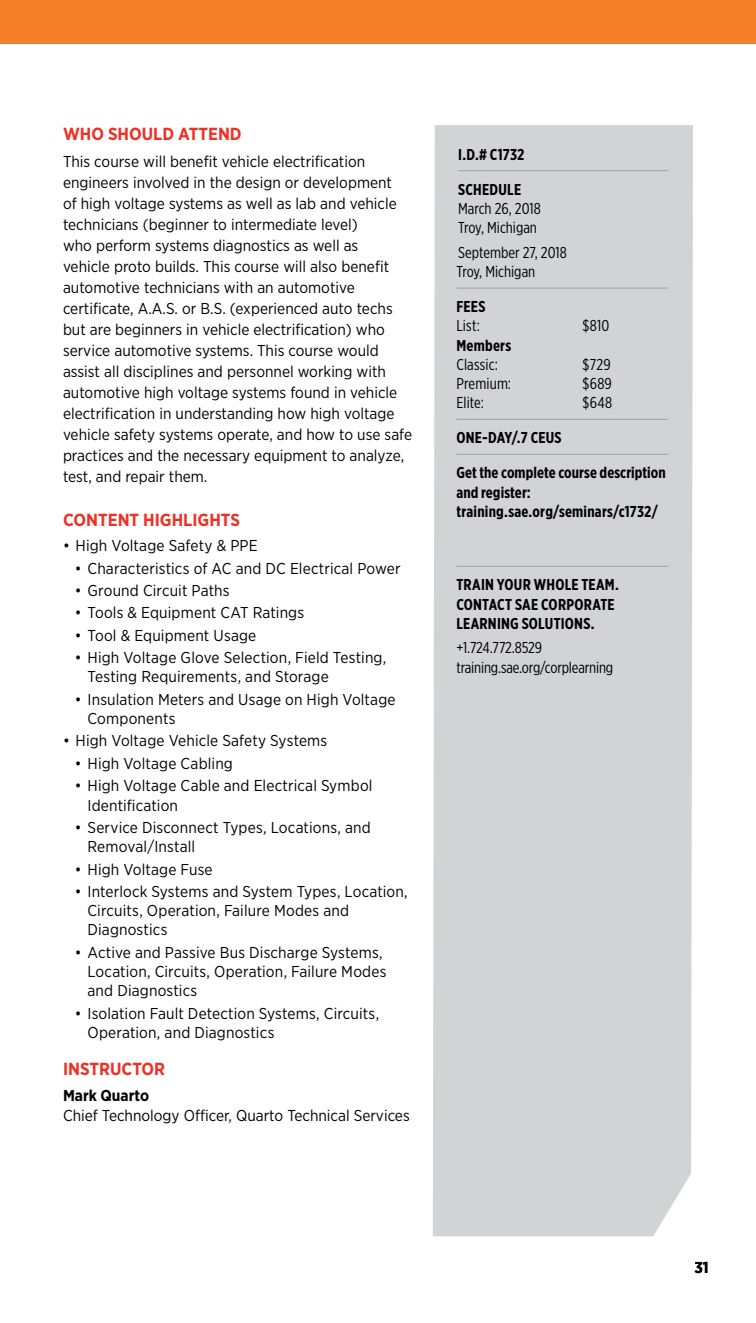
<style>
.page{position:relative;width:756px;height:1323px;background:#fff}
.page>*{position:absolute;margin:0;border:0;box-sizing:border-box;transform-origin:0 0}
.t1{font:700 17.5px "Gotham Narrow";color:#ee3124}
.t2{font:15.75px/21px "Gotham Narrow";color:#000}
.t3{font:700 15.75px/19.2px "Gotham X Narrow";letter-spacing:.01em;color:#000}
.t4{font:15.75px/19.2px "Gotham X Narrow";color:#000}
.t5{font:700 15.75px "Gotham Narrow";color:#000}
</style>
<div class="page">
<div style="left:0;top:0;width:756px;height:44px;background:#f57e29"></div>
<div style="left:433px;top:125px;width:260px;height:1111px;background:#d1d3d4"></div>
<hr style="left:458px;top:170px;width:210px;height:1px;background:#9d9fa2">
<hr style="left:456px;top:288px;width:212px;height:1px;background:#9d9fa2">
<hr style="left:456px;top:419px;width:212px;height:1px;background:#9d9fa2">
<hr style="left:456px;top:454px;width:212px;height:1px;background:#9d9fa2">
<hr style="left:456px;top:566px;width:212px;height:1px;background:#9d9fa2">
<p class="t1" style="left:63px;top:123px;width:180px">WHO SHOULD ATTEND</p>
<p class="t2" style="left:63px;top:150px;width:351px">This course will benefit vehicle electrification engineers involved in the design or development<br>of high voltage systems as well as lab and vehicle technicians (beginner to intermediate level)<br>who perform systems diagnostics as well as<br>vehicle proto builds. This course will also benefit automotive technicians with an automotive certificate, A.A.S. or B.S. (experienced auto techs but are beginners in vehicle electrification) who service automotive systems. This course would assist all disciplines and personnel working with automotive high voltage systems found in vehicle electrification in understanding how high voltage vehicle safety systems operate, and how to use safe practices and the necessary equipment to analyze, test, and repair them.</p>
<p class="t1" style="left:63px;top:509px;width:178px">CONTENT HIGHLIGHTS</p>
<p class="t2" style="left:63px;top:535px;width:196px">• High Voltage Safety &amp; PPE</p>
<p class="t2" style="left:75px;top:557px;width:327px">• Characteristics of AC and DC Electrical Power</p>
<p class="t2" style="left:75px;top:580px;width:156px">• Ground Circuit Paths</p>
<p class="t2" style="left:75px;top:602px;width:231px">• Tools &amp; Equipment CAT Ratings</p>
<p class="t2" style="left:75px;top:624px;width:183px">• Tool &amp; Equipment Usage</p>
<p class="t2" style="left:88px;top:648px;width:300px;line-height:19.2px;text-indent:-13px">• High Voltage Glove Selection, Field Testing,<br>Testing Requirements, and Storage</p>
<p class="t2" style="left:88px;top:689px;width:310px;line-height:19.2px;text-indent:-13px">• Insulation Meters and Usage on High Voltage<br>Components</p>
<p class="t2" style="left:63px;top:730px;width:266px">• High Voltage Vehicle Safety Systems</p>
<p class="t2" style="left:75px;top:753px;width:160px">• High Voltage Cabling</p>
<p class="t2" style="left:88px;top:776px;width:287px;line-height:19.2px;text-indent:-13px">• High Voltage Cable and Electrical Symbol<br>Identification</p>
<p class="t2" style="left:88px;top:817px;width:285px;line-height:19.2px;text-indent:-13px">• Service Disconnect Types, Locations, and<br>Removal/Install</p>
<p class="t2" style="left:75px;top:858px;width:139px">• High Voltage Fuse</p>
<p class="t2" style="left:88px;top:881px;width:322px;line-height:19.2px;text-indent:-13px">• Interlock Systems and System Types, Location,<br>Circuits, Operation, Failure Modes and<br>Diagnostics</p>
<p class="t2" style="left:88px;top:942px;width:301px;line-height:19.2px;text-indent:-13px">• Active and Passive Bus Discharge Systems,<br>Location, Circuits, Operation, Failure Modes and Diagnostics</p>
<p class="t2" style="left:88px;top:1003px;width:293px;line-height:19.2px;text-indent:-13px">• Isolation Fault Detection Systems, Circuits,<br>Operation, and Diagnostics</p>
<p class="t1" style="left:63px;top:1057px;width:104px">INSTRUCTOR</p>
<p class="t5" style="left:63px;top:1086px;width:88px">Mark Quarto</p>
<p class="t2" style="left:63px;top:1104px;width:348px">Chief Technology Officer, Quarto Technical Services</p>
<p class="t3" style="left:458px;top:144px;width:68px">I.D.# C1732</p>
<p class="t3" style="left:458px;top:179px;width:65px">SCHEDULE</p>
<p class="t4" style="left:458px;top:199px;width:84px">March 26, 2018<br>Troy, Michigan</p>
<p class="t4" style="left:456px;top:242px;width:112px">September 27, 2018<br>Troy, Michigan</p>
<p class="t3" style="left:456px;top:297px;width:31px">FEES</p>
<p class="t4" style="left:456px;top:316px;width:25px">List:</p>
<p class="t4" style="left:582px;top:316px;width:28px">$810</p>
<p class="t3" style="left:456px;top:335px;width:56px">Members</p>
<p class="t4" style="left:456px;top:354px;width:43px">Classic:</p>
<p class="t4" style="left:582px;top:354px;width:30px">$729</p>
<p class="t4" style="left:456px;top:374px;width:56px">Premium:</p>
<p class="t4" style="left:582px;top:374px;width:31px">$689</p>
<p class="t4" style="left:456px;top:393px;width:29px">Elite:</p>
<p class="t4" style="left:582px;top:393px;width:31px">$648</p>
<p class="t3" style="left:456px;top:428px;width:107px">ONE-DAY/.7 CEUS</p>
<p class="t3" style="left:456px;top:463px;width:211px">Get the complete course description and register: training.sae.org/seminars/c1732/</p>
<p class="t3" style="left:456px;top:575px;width:164px">TRAIN YOUR WHOLE TEAM.<br>CONTACT SAE CORPORATE<br>LEARNING SOLUTIONS.</p>
<p class="t4" style="left:456px;top:638px;width:158px">+1.724.772.8529 training.sae.org/corplearning</p>
<p class="t5" style="left:694px;top:1257px;width:16px">31</p>
</div>
